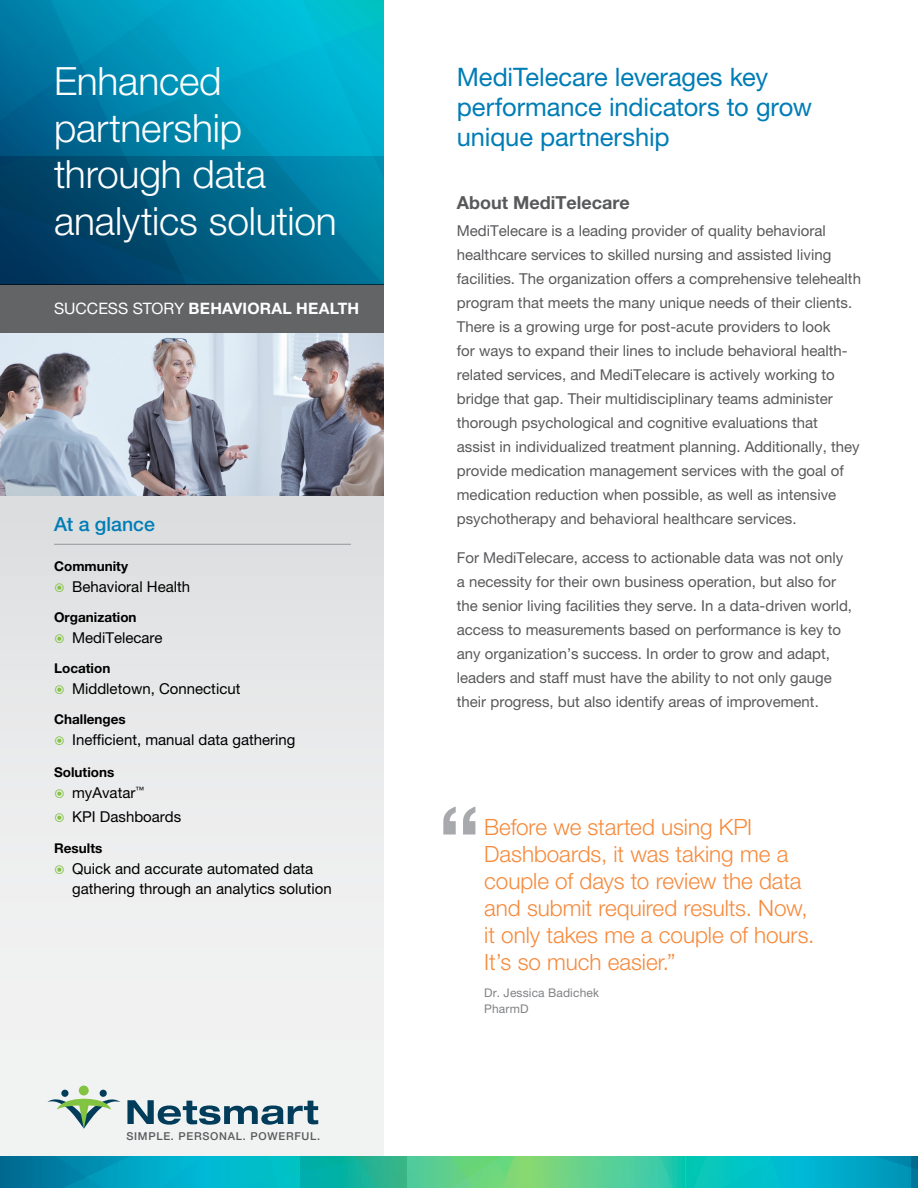
<style>
.page{position:relative;width:918px;height:1188px;background:#fff}
.page>*{position:absolute;margin:0;border:0;box-sizing:border-box;transform-origin:0 0}
.t1{font:500 99px "Helvetica Neue LT Pro";color:#a7a9ac}
.t2{font:300 39px/46.5px "Helvetica Neue LT Pro";letter-spacing:-.005em;color:#fff}
.t3{font:25.5px/30px "Helvetica Neue LT Pro";letter-spacing:-.005em;color:#007db6}
.t4{font:300 22.5px/27px "Helvetica Neue LT Pro";letter-spacing:-.005em;color:#f68a3c}
.t5{font:500 19.5px "Helvetica Neue LT Pro";color:#007db6}
.t6{font:700 18px "Helvetica Neue LT Pro";color:#58595b}
.t7{font:700 15.75px "Helvetica Neue LT Pro";letter-spacing:.01em;color:#fff}
.t8{font:15px/24px "Helvetica Neue LT Pro";color:#58595b}
.t9{font:15px/24px "Helvetica Neue LT Pro";color:#000}
.t10{font:700 13.5px "Helvetica Neue LT Pro";color:#000}
.t11{font:12px/16.5px "Helvetica Neue LT Pro";letter-spacing:.01em;color:#808285}
.t12{font:500 10.95px "Helvetica Neue LT Pro";letter-spacing:.065em;color:#595a5c}
.s1{font-weight:400}
.s2{font-family:"Arial"}
</style>
<div class="page">
<div style="left:0;top:487px;width:383px;height:701px;background:linear-gradient(to bottom,#dfe0e1,#f7f7f7)"></div>
<svg style="left:127px;top:1100px;width:191px;height:25px"></svg>
<div style="left:61px;top:1090px;width:8px;height:7px;background:#013d5b;border-radius:50%"></div>
<div style="left:100px;top:1090px;width:7px;height:7px;background:#013d5b;border-radius:50%"></div>
<svg style="left:47px;top:1094px;width:73px;height:35px"></svg>
<div style="left:79px;top:1086px;width:10px;height:9px;background:#82c341;border-radius:50%"></div>
<svg style="left:0;top:1157px;width:918px;height:31px;background:#1fb5ac"></svg>
<div style="left:0;top:284px;width:383px;height:50px;background:#636466"></div>
<svg style="left:241px;top:186px;width:142px;height:98px;background:#007497"></svg>
<svg style="left:0;top:186px;width:241px;height:98px;background:#00496e"></svg>
<svg style="left:0;top:0;width:383px;height:186px;background:#008eb2"></svg>
<img style="left:0;top:333px;width:383px;height:163px">
<hr style="left:54px;top:544px;width:297px;height:1px;background:#939598">
<svg style="left:55px;top:583px;width:22px;height:10px"></svg>
<svg style="left:55px;top:634px;width:22px;height:10px"></svg>
<svg style="left:55px;top:685px;width:22px;height:10px"></svg>
<svg style="left:55px;top:736px;width:22px;height:10px"></svg>
<svg style="left:55px;top:789px;width:22px;height:10px"></svg>
<svg style="left:55px;top:813px;width:22px;height:10px"></svg>
<svg style="left:55px;top:865px;width:22px;height:10px"></svg>
<h2 class="t2" style="left:54px;top:57px;width:284px">Enhanced partnership through data analytics solution</h2>
<p class="t7" style="left:54px;top:298px;width:307px"><span class="s1">SUCCESS STORY</span> BEHAVIORAL HEALTH</p>
<h3 class="t5" style="left:54px;top:512px;width:102px">At a glance</h3>
<p class="t10" style="left:54px;top:558px;width:75px">Community</p>
<p class="t9" style="left:72px;top:575px;width:120px">Behavioral Health</p>
<p class="t10" style="left:54px;top:609px;width:84px">Organization</p>
<p class="t9" style="left:72px;top:626px;width:92px">MediTelecare</p>
<p class="t10" style="left:54px;top:660px;width:58px">Location</p>
<p class="t9" style="left:72px;top:677px;width:170px">Middletown, Connecticut</p>
<p class="t10" style="left:54px;top:711px;width:73px">Challenges</p>
<p class="t9" style="left:72px;top:728px;width:225px">Inefficient, manual data gathering</p>
<p class="t10" style="left:54px;top:764px;width:62px">Solutions</p>
<p class="t9" style="left:72px;top:780px;width:111px">myAvatar<sup>™<br></sup>KPI Dashboards</p>
<p class="t10" style="left:54px;top:840px;width:50px">Results</p>
<p class="t9" style="left:72px;top:859px;width:261px;line-height:19.5px">Quick and accurate automated data gathering through an analytics solution</p>
<p class="t12" style="left:126px;top:1130px;width:195px">SIMPLE. PERSONAL. POWERFUL.</p>
<h3 class="t3" style="left:457px;top:61px;width:357px">MediTelecare leverages key performance indicators to grow unique partnership</h3>
<p class="t6" style="left:457px;top:192px;width:174px">About MediTelecare</p>
<p class="t8" style="left:457px;top:219px;width:406px">MediTelecare is a leading provider of quality behavioral healthcare services to skilled nursing and assisted living facilities. The organization offers a comprehensive telehealth program that meets the many unique needs of their clients.<br>There is a growing urge for post-acute providers to look<br>for ways to expand their lines to include behavioral health&shy;related services, and MediTelecare is actively working to bridge that gap. Their multidisciplinary teams administer thorough psychological and cognitive evaluations that<br>assist in individualized treatment planning. Additionally, they provide medication management services with the goal of medication reduction when possible, as well as intensive psychotherapy and behavioral healthcare services.</p>
<p class="t8" style="left:457px;top:546px;width:397px">For MediTelecare, access to actionable data was not only a necessity for their own business operation, but also for the senior living facilities they serve. In a data-driven world, access to measurements based on performance is key to any organization’s success. In order to grow and adapt, leaders and staff must have the ability to not only gauge their progress, but also identify areas of improvement.</p>
<h1 class="t1" style="left:437px;top:783px;width:45px">“</h1>
<h3 class="t4" style="left:484px;top:813px;width:332px">Before we started using KPI<br>Dashboards, it was taking me a couple of days to review the data and submit required results. Now, it only takes me a couple of hours.<br>It’s so much easier.”</h3>
<p class="t11" style="left:484px;top:984px;width:116px">Dr. Jessica Badiche<span class="s2">k<br></span>PharmD</p>
</div>
